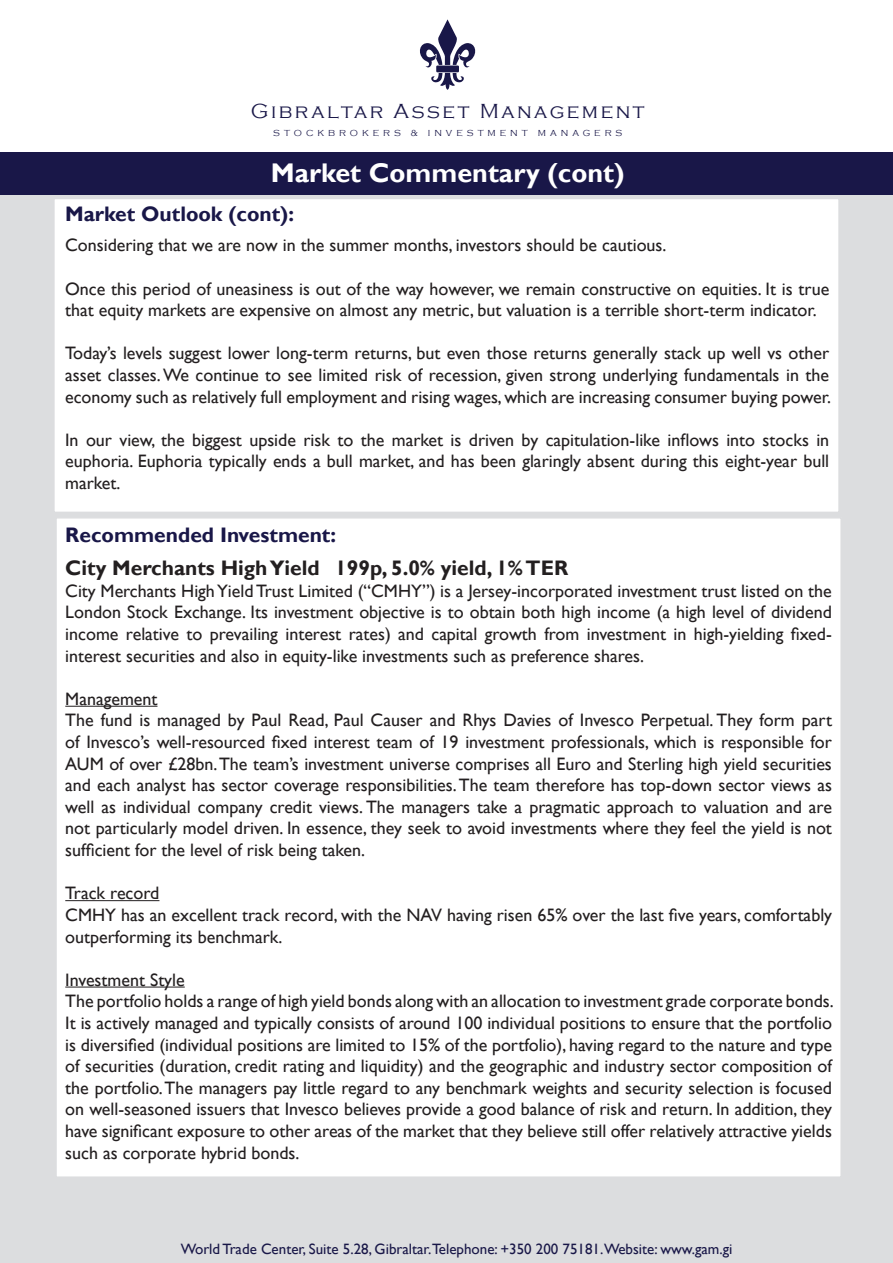
<style>
.page{position:relative;width:893px;height:1263px;background:#fff}
.page>*{position:absolute;margin:0;border:0;box-sizing:border-box;transform-origin:0 0}
.t1{font:700 27px "Gill Sans";color:#fff}
.t2{font:700 21px "Gill Sans";color:#191748}
.t3{font:700 21px "Gill Sans";color:#231f20}
.t4{font:300 21px "Copperplate Gothic";letter-spacing:.12em;color:#191748}
.t5{font:18px/21.6px "Gill Sans";color:#231f20;text-align:justify}
.t6{font:15px "Gill Sans";color:#191748}
.t7{font:300 9px "Copperplate Gothic";letter-spacing:.44em;color:#191748}
</style>
<div class="page">
<svg style="left:420px;top:19px;width:56px;height:71px"></svg>
<div style="left:0;top:194px;width:893px;height:1069px;background:#dcdddf"></div>
<div style="left:0;top:152px;width:893px;height:42px;background:#191748"></div>
<div style="left:53px;top:198px;width:787px;height:315px;background:#fff;border:2px solid #dcdddf"></div>
<div style="left:56px;top:518px;width:785px;height:659px;background:#fff"></div>
<hr style="left:65px;top:706px;width:92px;height:1px;background:#231f20">
<hr style="left:65px;top:900px;width:94px;height:1px;background:#231f20">
<hr style="left:65px;top:986px;width:120px;height:1px;background:#231f20">
<p class="t4" style="left:251px;top:100px;width:395px">Gibraltar Asset Management</p>
<p class="t7" style="left:273px;top:128px;width:351px">STOCKBROKERS &amp; INVESTMENT MANAGERS</p>
<p class="t1" style="left:271px;top:157px;width:355px">Market Commentary (cont)</p>
<p class="t2" style="left:65px;top:201px;width:230px">Market Outlook (cont):</p>
<p class="t5" style="left:65px;top:235px;width:603px">Considering that we are now in the summer months, investors should be cautious.</p>
<p class="t5" style="left:65px;top:278px;width:766px">Once this period of uneasiness is out of the way however, we remain constructive on equities. It is true that equity markets are expensive on almost any metric, but valuation is a terrible short-term indicator.</p>
<p class="t5" style="left:65px;top:343px;width:767px">Today’s levels suggest lower long-term returns, but even those returns generally stack up well vs other asset classes. We continue to see limited risk of recession, given strong underlying fundamentals in the economy such as relatively full employment and rising wages, which are increasing consumer buying power.</p>
<p class="t5" style="left:65px;top:429px;width:766px">In our view, the biggest upside risk to the market is driven by capitulation-like inflows into stocks in euphoria. Euphoria typically ends a bull market, and has been glaringly absent during this eight-year bull market.</p>
<p class="t2" style="left:65px;top:522px;width:272px">Recommended Investment:</p>
<p class="t3" style="left:65px;top:555px;width:504px">City Merchants High Yield 199p, 5.0% yield, 1% TER</p>
<p class="t5" style="left:65px;top:580px;width:768px">City Merchants High Yield Trust Limited (“CMHY”) is a Jersey-incorporated investment trust listed on the London Stock Exchange. Its investment objective is to obtain both high income (a high level of dividend income relative to prevailing interest rates) and capital growth from investment in high-yielding fixed&shy;interest securities and also in equity-like investments such as preference shares.</p>
<p class="t5" style="left:65px;top:688px;width:94px">Management</p>
<p class="t5" style="left:65px;top:710px;width:768px">The fund is managed by Paul Read, Paul Causer and Rhys Davies of Invesco Perpetual. They form part of Invesco’s well-resourced fixed interest team of 19 investment professionals, which is responsible for AUM of over £28bn. The team’s investment universe comprises all Euro and Sterling high yield securities and each analyst has sector coverage responsibilities. The team therefore has top-down sector views as well as individual company credit views. The managers take a pragmatic approach to valuation and are not particularly model driven. In essence, they seek to avoid investments where they feel the yield is not sufficient for the level of risk being taken.</p>
<p class="t5" style="left:65px;top:883px;width:96px">Track record</p>
<p class="t5" style="left:65px;top:904px;width:768px">CMHY has an excellent track record, with the NAV having risen 65% over the last five years, comfortably outperforming its benchmark.</p>
<p class="t5" style="left:65px;top:969px;width:121px">Investment Style</p>
<p class="t5" style="left:65px;top:991px;width:770px">The portfolio holds a range of high yield bonds along with an allocation to investment grade corporate bonds.<br>It is actively managed and typically consists of around 100 individual positions to ensure that the portfolio is diversified (individual positions are limited to 15% of the portfolio), having regard to the nature and type of securities (duration, credit rating and liquidity) and the geographic and industry sector composition of the portfolio. The managers pay little regard to any benchmark weights and security selection is focused on well-seasoned issuers that Invesco believes provide a good balance of risk and return. In addition, they have significant exposure to other areas of the market that they believe still offer relatively attractive yields such as corporate hybrid bonds.</p>
<p class="t6" style="left:181px;top:1240px;width:553px">World Trade Center, Suite 5.28, Gibraltar.Telephone: +350 200 75181.Website: www.gam.gi</p>
</div>
